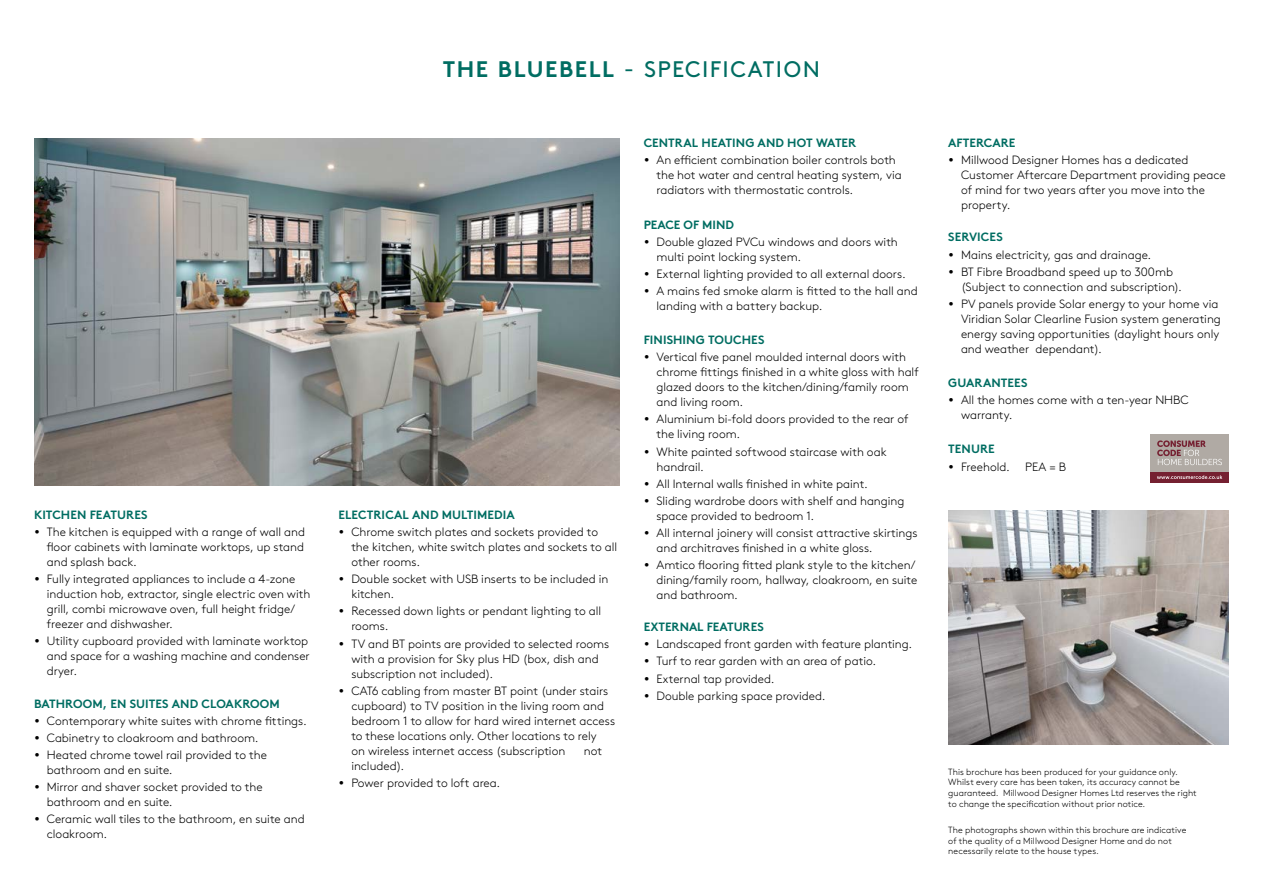
<style>
.page{position:relative;width:1263px;height:893px;background:#fff}
.page>*{position:absolute;margin:0;border:0;box-sizing:border-box;transform-origin:0 0}
.t1{font:22.5px "Brown";letter-spacing:.065em;color:#006d62}
.t2{font:300 12px/15px "Brown";color:#000}
.t3{font:700 12px "Brown";letter-spacing:.005em;color:#006d62}
.t4{font:300 9px/10.8px "Brown";letter-spacing:.01em;color:#000}
.s1{font-family:"Gotham";font-weight:700}
.s2{font-weight:700}
</style>
<div class="page">
<img style="left:34px;top:138px;width:586px;height:347px">
<img style="left:948px;top:510px;width:281px;height:234px">
<div style="left:1150px;top:472px;width:79px;height:11px;background:#752031"></div>
<svg style="left:1157px;top:475px;width:65px;height:4px"></svg>
<div style="left:1150px;top:434px;width:79px;height:38px;background:#b0aaa4"></div>
<svg style="left:1157px;top:440px;width:65px;height:25px"></svg>
<p class="t3" style="left:34px;top:505px;width:115px">KITCHEN FEATURES</p>
<p class="t2" style="left:47px;top:524px;width:260px;text-align:justify;text-indent:-13px"><span class="s1">•</span> The kitchen is equipped with a range of wall and floor cabinets with laminate worktops, up stand and splash back.</p>
<p class="t2" style="left:47px;top:571px;width:265px;text-indent:-13px"><span class="s1">•</span> Fully integrated appliances to include a 4-zone induction hob, extractor, single electric oven with grill, combi microwave oven, full height fridge/ freezer and dishwasher.</p>
<p class="t2" style="left:47px;top:633px;width:264px;text-indent:-13px"><span class="s1">•</span> Utility cupboard provided with laminate worktop and space for a washing machine and condenser dryer.</p>
<p class="t3" style="left:34px;top:694px;width:247px">BATHROOM, EN SUITES AND CLOAKROOM</p>
<p class="t2" style="left:34px;top:712px;width:274px"><span class="s1">•</span> Contemporary white suites with chrome fittings.</p>
<p class="t2" style="left:34px;top:729px;width:226px"><span class="s1">•</span> Cabinetry to cloakroom and bathroom.</p>
<p class="t2" style="left:47px;top:746px;width:222px;text-indent:-13px"><span class="s1">•</span> Heated chrome towel rail provided to the bathroom and en suite.</p>
<p class="t2" style="left:47px;top:779px;width:217px;text-indent:-13px"><span class="s1">•</span> Mirror and shaver socket provided to the bathroom and en suite.</p>
<p class="t2" style="left:47px;top:811px;width:259px;text-indent:-13px"><span class="s1">•</span> Ceramic wall tiles to the bathroom, en suite and cloakroom.</p>
<h1 class="t1" style="left:443px;top:52px;width:379px"><span class="s2">THE BLUEBELL</span> - SPECIFICATION</h1>
<p class="t3" style="left:339px;top:505px;width:178px">ELECTRICAL AND MULTIMEDIA</p>
<p class="t2" style="left:351px;top:524px;width:267px;text-indent:-13px"><span class="s1">•</span> Chrome switch plates and sockets provided to the kitchen, white switch plates and sockets to all other rooms.</p>
<p class="t2" style="left:351px;top:571px;width:259px;text-indent:-13px"><span class="s1">•</span> Double socket with USB inserts to be included in kitchen.</p>
<p class="t2" style="left:351px;top:603px;width:251px;text-indent:-13px"><span class="s1">•</span> Recessed down lights or pendant lighting to all rooms.</p>
<p class="t2" style="left:351px;top:635px;width:259px;text-indent:-13px"><span class="s1">•</span> TV and BT points are provided to selected rooms with a provision for Sky plus HD (box, dish and subscription not included).</p>
<p class="t2" style="left:351px;top:682px;width:265px;text-indent:-13px"><span class="s1">•</span> CAT6 cabling from master BT point (under stairs cupboard) to TV position in the living room and bedroom 1 to allow for hard wired internet access to these locations only. Other locations to rely<br>on wireless internet access (subscription</p>
<p class="t2" style="left:584px;top:742px;width:20px">not</p>
<p class="t2" style="left:351px;top:757px;width:54px">included).</p>
<p class="t2" style="left:339px;top:774px;width:163px"><span class="s1">•</span> Power provided to loft area.</p>
<p class="t3" style="left:644px;top:133px;width:214px">CENTRAL HEATING AND HOT WATER</p>
<p class="t2" style="left:656px;top:152px;width:247px;text-indent:-13px"><span class="s1">•</span> An efficient combination boiler controls both the hot water and central heating system, via radiators with thermostatic controls.</p>
<p class="t3" style="left:644px;top:215px;width:92px">PEACE OF MIND</p>
<p class="t2" style="left:656px;top:233px;width:243px;text-indent:-13px"><span class="s1">•</span> Double glazed PVCu windows and doors with multi point locking system.</p>
<p class="t2" style="left:644px;top:265px;width:263px"><span class="s1">•</span> External lighting provided to all external doors.</p>
<p class="t2" style="left:656px;top:282px;width:263px;text-indent:-13px"><span class="s1">•</span> A mains fed smoke alarm is fitted to the hall and landing with a battery backup.</p>
<p class="t3" style="left:644px;top:330px;width:122px">FINISHING TOUCHES</p>
<p class="t2" style="left:656px;top:349px;width:264px;text-indent:-13px"><span class="s1">•</span> Vertical five panel moulded internal doors with chrome fittings finished in a white gloss with half glazed doors to the kitchen/dining/family room and living room.</p>
<p class="t2" style="left:656px;top:411px;width:253px;text-indent:-13px"><span class="s1">•</span> Aluminium bi-fold doors provided to the rear of the living room.</p>
<p class="t2" style="left:656px;top:443px;width:232px;text-indent:-13px"><span class="s1">•</span> White painted softwood staircase with oak handrail.</p>
<p class="t2" style="left:644px;top:475px;width:226px"><span class="s1">•</span> All Internal walls finished in white paint.</p>
<p class="t2" style="left:656px;top:492px;width:249px;text-indent:-13px"><span class="s1">•</span> Sliding wardrobe doors with shelf and hanging space provided to bedroom 1.</p>
<p class="t2" style="left:656px;top:524px;width:263px;text-indent:-13px"><span class="s1">•</span> All internal joinery will consist attractive skirtings and architraves finished in a white gloss.</p>
<p class="t2" style="left:656px;top:557px;width:262px;text-indent:-13px"><span class="s1">•</span> Amtico flooring fitted plank style to the kitchen/ dining/family room, hallway, cloakroom, en suite and bathroom.</p>
<p class="t3" style="left:644px;top:617px;width:122px">EXTERNAL FEATURES</p>
<p class="t2" style="left:644px;top:636px;width:270px"><span class="s1">•</span> Landscaped front garden with feature planting.</p>
<p class="t2" style="left:644px;top:653px;width:234px"><span class="s1">•</span> Turf to rear garden with an area of patio.</p>
<p class="t2" style="left:644px;top:670px;width:132px"><span class="s1">•</span> External tap provided.</p>
<p class="t2" style="left:644px;top:687px;width:183px"><span class="s1">•</span> Double parking space provided.</p>
<p class="t3" style="left:948px;top:133px;width:69px">AFTERCARE</p>
<p class="t2" style="left:961px;top:152px;width:266px;text-indent:-13px"><span class="s1">•</span> Millwood Designer Homes has a dedicated Customer Aftercare Department providing peace of mind for two years after you move into the property.</p>
<p class="t3" style="left:948px;top:228px;width:56px">SERVICES</p>
<p class="t2" style="left:948px;top:246px;width:204px"><span class="s1">•</span> Mains electricity, gas and drainage.</p>
<p class="t2" style="left:961px;top:263px;width:222px;text-indent:-13px"><span class="s1">•</span> BT Fibre Broadband speed up to 300mb (Subject to connection and subscription).</p>
<p class="t2" style="left:961px;top:295px;width:261px;text-indent:-13px"><span class="s1">•</span> PV panels provide Solar energy to your home via Viridian Solar Clearline Fusion system generating energy saving opportunities (daylight hours only and weather dependant).</p>
<p class="t3" style="left:948px;top:373px;width:81px">GUARANTEES</p>
<p class="t2" style="left:961px;top:392px;width:229px;text-indent:-13px"><span class="s1">•</span> All the homes come with a ten-year NHBC warranty.</p>
<p class="t3" style="left:948px;top:440px;width:48px">TENURE</p>
<p class="t2" style="left:948px;top:458px;width:63px"><span class="s1">•</span> Freehold.</p>
<p class="t2" style="left:1025px;top:458px;width:42px">PEA = B</p>
<p class="t4" style="left:948px;top:765px;width:250px">This brochure has been produced for your guidance only.<br>Whilst every care has been taken, its accuracy cannot be guaranteed. Millwood Designer Homes Ltd reserves the right to change the specification without prior notice.</p>
<p class="t4" style="left:948px;top:824px;width:240px">The photographs shown within this brochure are indicative of the quality of a Millwood Designer Home and do not necessarily relate to the house types.</p>
</div>
